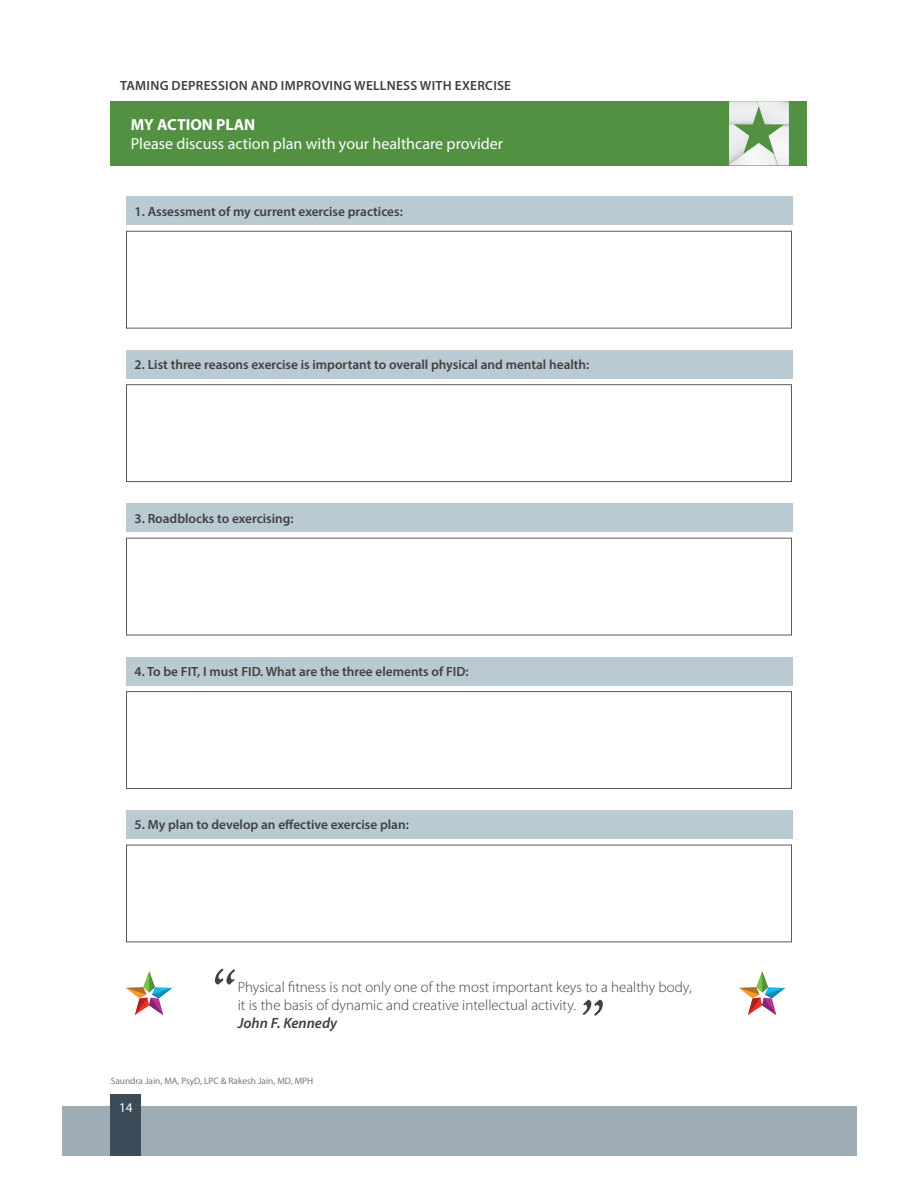
<style>
.page{position:relative;width:918px;height:1188px;background:#fff}
.page>*{position:absolute;margin:0;border:0;box-sizing:border-box;transform-origin:0 0}
.t1{font:16.05px "Myriad Pro";color:#fff}
.t2{font:700 16.05px "Myriad Pro";color:#fff}
.t3{font:300 15px/17.9px "Myriad Pro";color:#404041}
.t4{font:italic 600 15px "Myriad Pro";color:#404041}
.t5{font:600 13.35px "Myriad Pro";color:#404041}
.t6{font:600 13.35px "Myriad Pro";letter-spacing:.02em;color:#404041}
.t7{font:13.35px "Myriad Pro";color:#fff}
.t8{font:9.3px "Myriad Pro";color:#77787b}
</style>
<div class="page">
<div style="left:62px;top:1106px;width:794px;height:50px;background:#9eacb5"></div>
<div style="left:111px;top:1095px;width:30px;height:61px;background:#3b4b57"></div>
<div style="left:111px;top:101px;width:696px;height:64px;background:#519141"></div>
<svg style="left:729px;top:101px;width:60px;height:64px"></svg>
<div style="left:126px;top:196px;width:666px;height:29px;background:#bacad3"></div>
<div style="left:126px;top:231px;width:666px;height:98px;border:1px solid #58595b"></div>
<div style="left:126px;top:350px;width:666px;height:28px;background:#bacad3"></div>
<div style="left:126px;top:384px;width:666px;height:98px;border:1px solid #58595b"></div>
<div style="left:126px;top:503px;width:666px;height:29px;background:#bacad3"></div>
<div style="left:126px;top:538px;width:666px;height:97px;border:1px solid #58595b"></div>
<div style="left:126px;top:657px;width:666px;height:28px;background:#bacad3"></div>
<div style="left:126px;top:691px;width:666px;height:98px;border:1px solid #58595b"></div>
<div style="left:126px;top:810px;width:666px;height:29px;background:#bacad3"></div>
<svg style="left:583px;top:1000px;width:20px;height:16px"></svg>
<svg style="left:215px;top:969px;width:20px;height:16px"></svg>
<svg style="left:126px;top:971px;width:46px;height:44px"></svg>
<svg style="left:739px;top:971px;width:46px;height:44px"></svg>
<p class="t6" style="left:120px;top:81px;width:392px">TAMING DEPRESSION AND IMPROVING WELLNESS WITH EXERCISE</p>
<p class="t2" style="left:131px;top:118px;width:126px">MY ACTION PLAN</p>
<p class="t1" style="left:131px;top:137px;width:374px">Please discuss action plan with your healthcare provider</p>
<p class="t5" style="left:135px;top:206px;width:270px">1. Assessment of my current exercise practices:</p>
<p class="t5" style="left:135px;top:360px;width:456px">2. List three reasons exercise is important to overall physical and mental health:</p>
<p class="t5" style="left:135px;top:513px;width:161px">3. Roadblocks to exercising:</p>
<p class="t5" style="left:135px;top:666px;width:336px">4. To be FIT, I must FID. What are the three elements of FID:</p>
<p class="t5" style="left:135px;top:820px;width:276px">5. My plan to develop an effective exercise plan:</p>
<p class="t3" style="left:238px;top:978px;width:455px">Physical fitness is not only one of the most important keys to a healthy body, it is the basis of dynamic and creative intellectual activity.</p>
<p class="t4" style="left:238px;top:1014px;width:101px">John F. Kennedy</p>
<p class="t8" style="left:111px;top:1077px;width:204px">Saundra Jain, MA, PsyD, LPC &amp; Rakesh Jain, MD, MPH</p>
<p class="t7" style="left:119px;top:1102px;width:15px">14</p>
</div>
